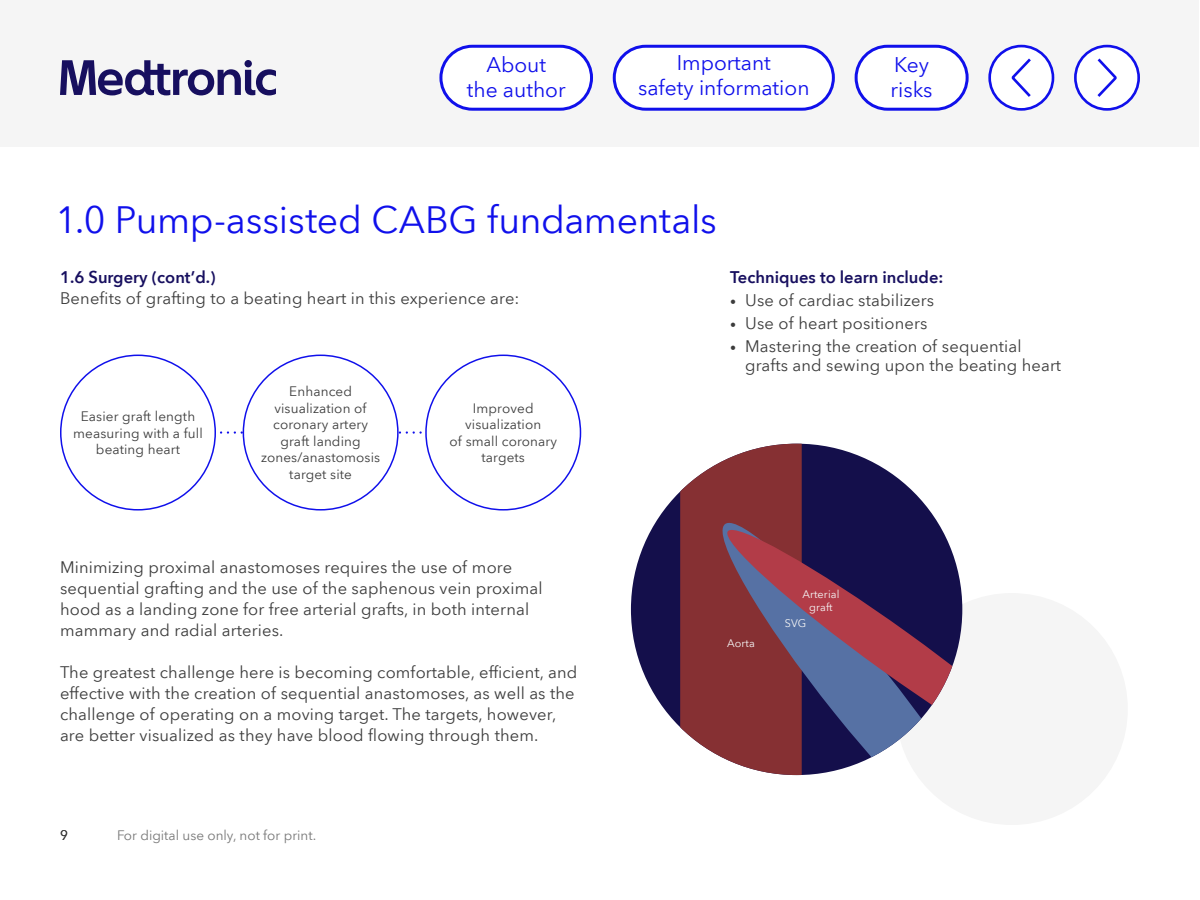
<style>
.page{position:relative;width:1200px;height:900px;background:#fff}
.page>*{position:absolute;margin:0;border:0;box-sizing:border-box;transform-origin:0 0}
.t1{font:37.5px "Avenir Next World";letter-spacing:-.01em;color:#1010eb}
.t2{font:21px/25.2px "Avenir Next World";color:#1010eb;text-align:center}
.t3{font:16.5px/21px "Avenir Next World";letter-spacing:.01em;color:#3c3c3c}
.t4{font:600 16.5px "Avenir Next World";color:#170f5f}
.t5{font:13.5px/16.5px "Avenir Next World";letter-spacing:.01em;color:#3c3c3c;text-align:center}
.t6{font:13.5px "Avenir Next World";color:#777}
.t7{font:10.8px/13.4px "Avenir Next World";letter-spacing:.01em;color:#f5f5f5;text-align:center}
.s1{font-size:12px}
</style>
<div class="page">
<div style="left:1px;top:0;width:1198px;height:147px;background:#f5f5f5"></div>
<svg style="left:60px;top:60px;width:216px;height:35px"></svg>
<div style="left:856px;top:46px;width:111px;height:63px;background:#fff;border-radius:31px"></div>
<div style="left:855px;top:45px;width:114px;height:66px;border:3px solid #1010eb;border-radius:31px"></div>
<div style="left:614px;top:46px;width:219px;height:63px;background:#fff;border-radius:31px"></div>
<div style="left:613px;top:45px;width:222px;height:66px;border:3px solid #1010eb;border-radius:31px"></div>
<div style="left:441px;top:46px;width:151px;height:63px;background:#fff;border-radius:31px"></div>
<div style="left:439px;top:45px;width:154px;height:66px;border:3px solid #1010eb;border-radius:31px"></div>
<div style="left:990px;top:46px;width:63px;height:63px;background:#fff;border-radius:50%"></div>
<div style="left:988px;top:45px;width:66px;height:66px;border:3px solid #1010eb;border-radius:50%"></div>
<div style="left:1075px;top:46px;width:64px;height:63px;background:#fff;border-radius:50%"></div>
<div style="left:1074px;top:45px;width:66px;height:66px;border:3px solid #1010eb;border-radius:50%"></div>
<svg style="left:1097px;top:58px;width:20px;height:39px"></svg>
<svg style="left:1011px;top:58px;width:20px;height:39px"></svg>
<div style="left:896px;top:593px;width:232px;height:232px;background:#f5f5f5;border-radius:50%"></div>
<svg style="left:220px;top:431px;width:202px;height:3px"></svg>
<div style="left:631px;top:444px;width:331px;height:331px;background:#140f4b;border-radius:50%"></div>
<svg style="left:680px;top:444px;width:122px;height:308px;background:#954a4d"></svg>
<svg style="left:711px;top:513px;width:226px;height:244px;fill:#863033"></svg>
<svg style="left:721px;top:521px;width:241px;height:254px"></svg>
<div style="left:243px;top:355px;width:155px;height:155px;background:#fff;border-radius:50%"></div>
<p class="t2" style="left:467px;top:52px;width:100px">About<br>the author</p>
<p class="t2" style="left:638px;top:50px;width:173px">Important<br>safety information</p>
<h1 class="t1" style="left:56px;top:190px;width:663px">1.0 Pump-assisted CABG fundamentals</h1>
<p class="t2" style="left:891px;top:52px;width:44px;text-align:left">Key risks</p>
<p class="t4" style="left:60px;top:268px;width:157px">1.6 Surgery (cont’d.)</p>
<p class="t3" style="left:60px;top:288px;width:461px">Benefits of grafting to a beating heart in this experience are:</p>
<p class="t5" style="left:73px;top:408px;width:131px">Easier graft length measuring with a full beating heart</p>
<p class="t5" style="left:261px;top:384px;width:121px">Enhanced visualization of coronary artery graft landing zones/anastomosis target site</p>
<p class="t5" style="left:449px;top:400px;width:109px">Improved visualization<br>of small coronary targets</p>
<p class="t3" style="left:60px;top:557px;width:484px">Minimizing proximal anastomoses requires the use of more sequential grafting and the use of the saphenous vein proximal hood as a landing zone for free arterial grafts, in both internal mammary and radial arteries.</p>
<p class="t3" style="left:60px;top:662px;width:519px">The greatest challenge here is becoming comfortable, efficient, and effective with the creation of sequential anastomoses, as well as the challenge of operating on a moving target. The targets, however, are better visualized as they have blood flowing through them.</p>
<p class="t5" style="left:60px;top:827px;width:9px">9</p>
<p class="t6" style="left:117px;top:824px;width:201px">For digital use only, not for print.</p>
<p class="t4" style="left:730px;top:268px;width:215px">Techniques to learn include:</p>
<p class="t3" style="left:730px;top:290px;width:206px"><span class="s1">•</span> Use of cardiac stabilizers</p>
<p class="t3" style="left:730px;top:313px;width:199px"><span class="s1">•</span> Use of heart positioners</p>
<p class="t3" style="left:745px;top:336px;width:318px;line-height:19.8px;text-indent:-15px"><span class="s1">•</span> Mastering the creation of sequential grafts and sewing upon the beating heart</p>
<p class="t7" style="left:803px;top:587px;width:38px">Arterial graft</p>
<p class="t7" style="left:727px;top:637px;width:29px">Aorta</p>
<p class="t7" style="left:785px;top:616px;width:23px">SVG</p>
</div>
